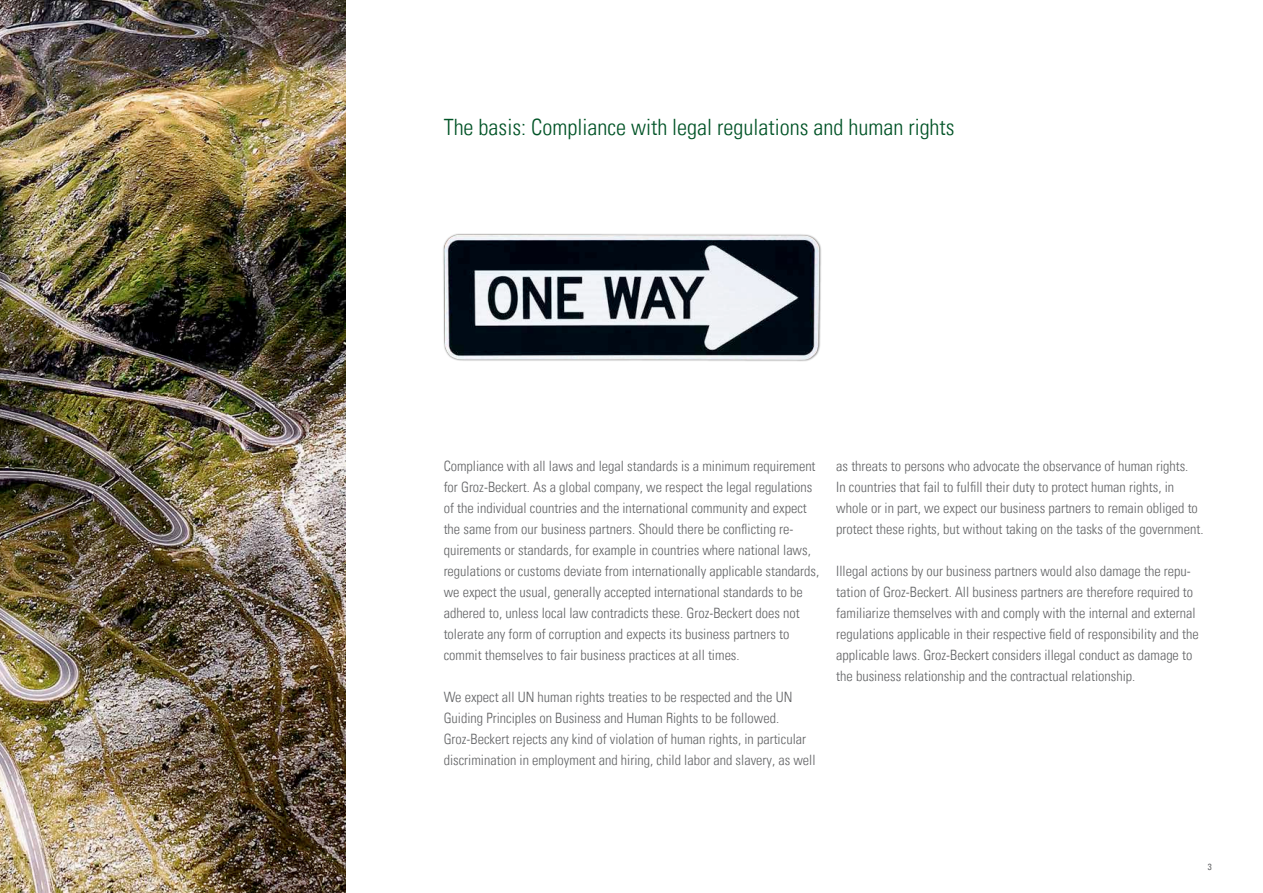
<style>
.page{position:relative;width:1263px;height:893px;background:#fff}
.page>*{position:absolute;margin:0;border:0;box-sizing:border-box;transform-origin:0 0}
.t1{font:22.5px "Univers Com 47 Light Cond";color:#005326}
.t2{font:14.25px/21px "Univers Com 47 Light Cond";color:#636466}
.t3{font:condensed 9px "Univers Com 57";color:#636466}
</style>
<div class="page">
<img style="left:0;top:0;width:345px;height:893px">
<div style="left:442px;top:233px;width:379px;height:129px;background:#000;opacity:.5"></div>
<img style="left:444px;top:235px;width:375px;height:125px">
<h1 class="t1" style="left:444px;top:113px;width:512px">The basis: Compliance with legal regulations and human rights</h1>
<p class="t2" style="left:444px;top:455px;width:377px">Compliance with all laws and legal standards is a minimum requirement for Groz-Beckert. As a global company, we respect the legal regulations of the individual countries and the international community and expect the same from our business partners. Should there be conflicting re&shy;quirements or standards, for example in countries where national laws, regulations or customs deviate from internationally applicable standards, we expect the usual, generally accepted international standards to be adhered to, unless local law contradicts these. Groz-Beckert does not tolerate any form of corruption and expects its business partners to commit themselves to fair business practices at all times.</p>
<p class="t2" style="left:444px;top:686px;width:373px">We expect all UN human rights treaties to be respected and the UN Guiding Principles on Business and Human Rights to be followed.<br>Groz-Beckert rejects any kind of violation of human rights, in particular discrimination in employment and hiring, child labor and slavery, as well</p>
<p class="t2" style="left:836px;top:455px;width:369px">as threats to persons who advocate the observance of human rights.<br>In countries that fail to fulfill their duty to protect human rights, in whole or in part, we expect our business partners to remain obliged to protect these rights, but without taking on the tasks of the government.</p>
<p class="t2" style="left:836px;top:560px;width:364px">Illegal actions by our business partners would also damage the repu&shy;tation of Groz-Beckert. All business partners are therefore required to familiarize themselves with and comply with the internal and external regulations applicable in their respective field of responsibility and the applicable laws. Groz-Beckert considers illegal conduct as damage to the business relationship and the contractual relationship.</p>
<p class="t3" style="left:1208px;top:861px;width:5px">3</p>
</div>
